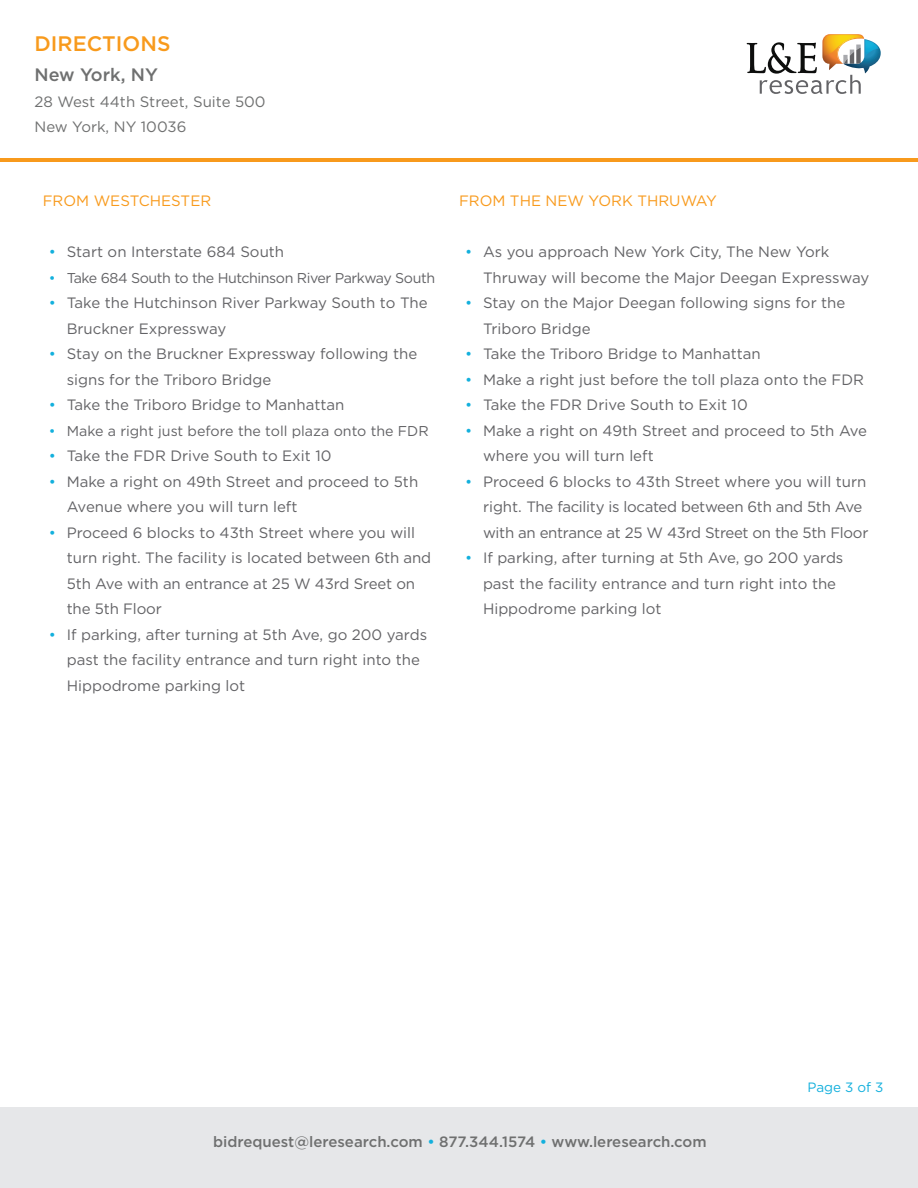
<style>
.page{position:relative;width:918px;height:1188px;background:#fff}
.page>*{position:absolute;margin:0;border:0;box-sizing:border-box;transform-origin:0 0}
.t1{font:500 21px "Gotham";color:#f89a1c}
.t2{font:500 18px "Gotham";color:#6f7070}
.t3{font:15px/25.5px "Gotham";color:#636366}
.t4{font:15px/25.5px "Gotham";letter-spacing:-.02em;color:#636366}
.t5{font:500 15px "Gotham";color:#6f7070}
.t6{font:15px "Gotham";color:#6f7070}
.t7{font:15px "Gotham";color:#f89a1c}
.t8{font:14.25px "Gotham";letter-spacing:-.03em;color:#636366}
.t9{font:14.25px "Gotham";color:#636366}
.t10{font:13.5px "Gotham";color:#13b0dd}
.s1{color:#13b0dd}
</style>
<div class="page">
<div style="left:0;top:1108px;width:918px;height:80px;background:#e6e7e9"></div>
<hr style="left:0;top:158px;width:918px;height:4px;background:#f89a1c">
<img style="left:827px;top:34px;width:35px;height:1px">
<svg style="left:747px;top:35px;width:134px;height:59px"></svg>
<p class="t1" style="left:34px;top:30px;width:137px">DIRECTIONS</p>
<p class="t2" style="left:34px;top:63px;width:125px">New York, NY</p>
<p class="t6" style="left:34px;top:92px;width:233px">28 West 44th Street, Suite 500</p>
<p class="t6" style="left:34px;top:117px;width:153px">New York, NY 10036</p>
<p class="t7" style="left:43px;top:191px;width:170px">FROM WESTCHESTER</p>
<p class="t3" style="left:49px;top:239px;width:237px"><span class="s1">•</span> Start on Interstate 684 South</p>
<p class="t8" style="left:49px;top:269px;width:388px"><span class="s1">•</span> Take 684 South to the Hutchinson River Parkway South</p>
<p class="t3" style="left:67px;top:290px;width:362px;text-indent:-18px"><span class="s1">•</span> Take the Hutchinson River Parkway South to The<br>Bruckner Expressway</p>
<p class="t3" style="left:67px;top:341px;width:352px;text-indent:-18px"><span class="s1">•</span> Stay on the Bruckner Expressway following the signs for the Triboro Bridge</p>
<p class="t3" style="left:49px;top:392px;width:297px"><span class="s1">•</span> Take the Triboro Bridge to Manhattan</p>
<p class="t9" style="left:49px;top:422px;width:381px"><span class="s1">•</span> Make a right just before the toll plaza onto the FDR</p>
<p class="t3" style="left:49px;top:443px;width:284px"><span class="s1">•</span> Take the FDR Drive South to Exit 10</p>
<p class="t3" style="left:67px;top:469px;width:353px;text-indent:-18px"><span class="s1">•</span> Make a right on 49th Street and proceed to 5th<br>Avenue where you will turn left</p>
<p class="t3" style="left:67px;top:520px;width:366px;text-indent:-18px"><span class="s1">•</span> Proceed 6 blocks to 43th Street where you will turn right. The facility is located between 6th and 5th Ave with an entrance at 25 W 43rd Sreet on the 5th Floor</p>
<p class="t3" style="left:67px;top:622px;width:362px;text-indent:-18px"><span class="s1">•</span> If parking, after turning at 5th Ave, go 200 yards past the facility entrance and turn right into the<br>Hippodrome parking lot</p>
<p class="t7" style="left:459px;top:191px;width:259px">FROM THE NEW YORK THRUWAY</p>
<p class="t3" style="left:483px;top:239px;width:388px;text-indent:-18px"><span class="s1">•</span> As you approach New York City, The New York<br>Thruway will become the Major Deegan Expressway</p>
<p class="t3" style="left:483px;top:290px;width:364px;text-indent:-18px"><span class="s1">•</span> Stay on the Major Deegan following signs for the<br>Triboro Bridge</p>
<p class="t3" style="left:465px;top:341px;width:297px"><span class="s1">•</span> Take the Triboro Bridge to Manhattan</p>
<p class="t3" style="left:465px;top:367px;width:401px"><span class="s1">•</span> Make a right just before the toll plaza onto the FDR</p>
<p class="t3" style="left:465px;top:392px;width:284px"><span class="s1">•</span> Take the FDR Drive South to Exit 10</p>
<p class="t3" style="left:483px;top:418px;width:386px;text-indent:-18px"><span class="s1">•</span> Make a right on 49th Street and proceed to 5th Ave where you will turn left</p>
<p class="t4" style="left:483px;top:469px;width:387px;text-indent:-18px"><span class="s1">•</span> Proceed 6 blocks to 43th Street where you will turn right. The facility is located between 6th and 5th Ave with an entrance at 25 W 43rd Street on the 5th Floor</p>
<p class="t3" style="left:483px;top:545px;width:362px;text-indent:-18px"><span class="s1">•</span> If parking, after turning at 5th Ave, go 200 yards past the facility entrance and turn right into the<br>Hippodrome parking lot</p>
<p class="t10" style="left:807px;top:1078px;width:78px">Page 3 of 3</p>
<p class="t5" style="left:213px;top:1131px;width:495px">bidrequest@leresearch.com <span class="s1">•</span> 877.344.1574 <span class="s1">•</span> www.leresearch.com</p>
</div>
